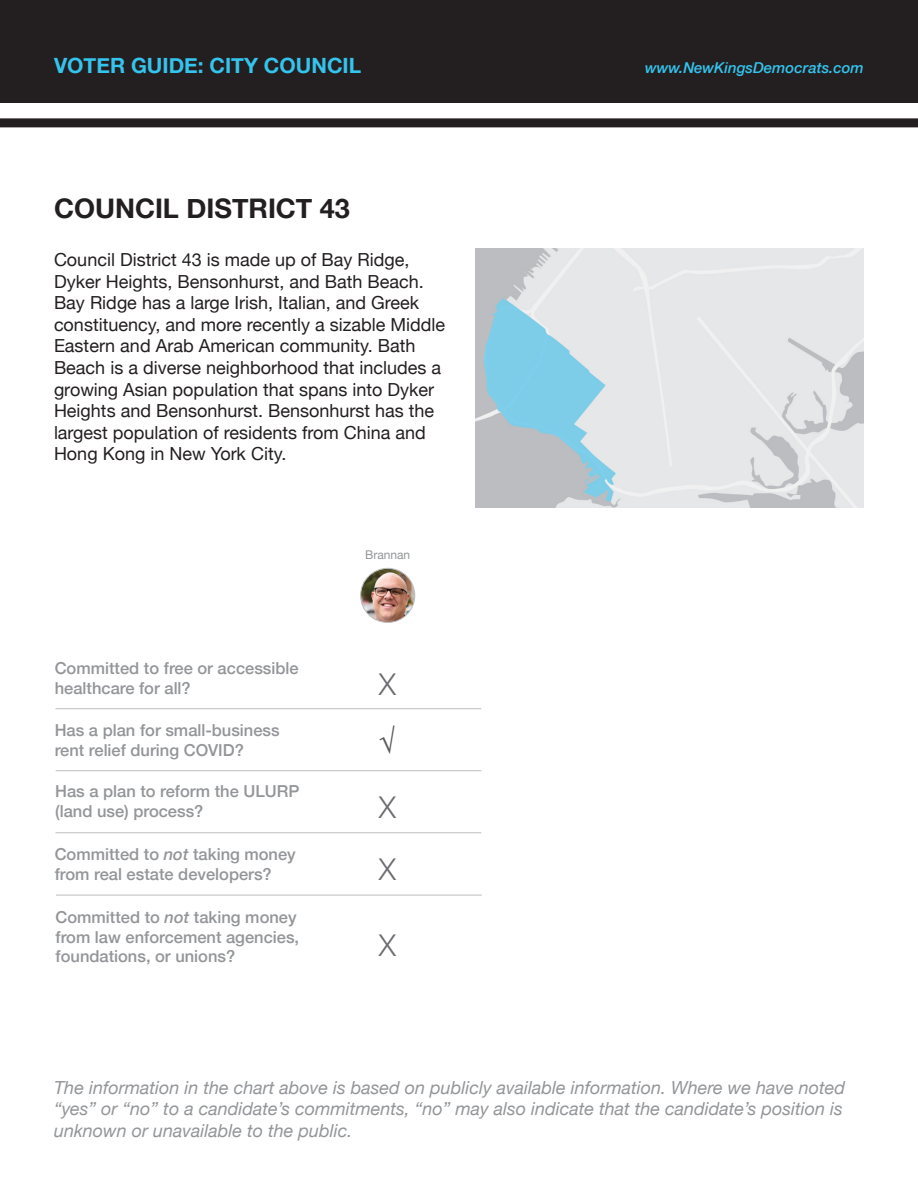
<style>
.page{position:relative;width:918px;height:1188px;background:#fff}
.page>*{position:absolute;margin:0;border:0;box-sizing:border-box;transform-origin:0 0}
.t1{font:300 30px "Helvetica Neue";color:#6c6d70}
.t2{font:30px "Minion Pro";color:#57585a}
.t3{font:700 27px "Helvetica Neue";color:#231f20}
.t4{font:700 21px "Helvetica Neue";color:#34c4ed}
.t5{font:18px/21.6px "Helvetica Neue";color:#231f20}
.t6{font:italic 18px/21.6px "Helvetica Neue";color:#939598}
.t7{font:500 16.5px/19.8px "Helvetica Neue";color:#939598}
.t8{font:italic 500 15px "Helvetica Neue";color:#34c4ed}
.t9{font:12px "Helvetica Neue";color:#939598}
.s1{font-style:italic}
</style>
<div class="page">
<div style="left:0;top:0;width:918px;height:103px;background:#231f20"></div>
<div style="left:0;top:118px;width:918px;height:9px;background:#231f20"></div>
<img style="left:476px;top:249px;width:388px;height:259px">
<hr style="left:56px;top:708px;width:425px;height:1px;background:#bcbdc0">
<hr style="left:56px;top:770px;width:425px;height:1px;background:#bcbdc0">
<hr style="left:56px;top:833px;width:425px;height:1px;background:#bcbdc0">
<hr style="left:56px;top:895px;width:426px;height:1px;background:#bcbdc0">
<img style="left:361px;top:568px;width:54px;height:54px;border-radius:27px">
<div style="left:360px;top:568px;width:55px;height:55px;border:1px solid #bcbdc0;border-radius:50%"></div>
<p class="t4" style="left:54px;top:49px;width:309px">VOTER GUIDE: CITY COUNCIL</p>
<p class="t8" style="left:645px;top:55px;width:220px">www.NewKingsDemocrats.com</p>
<p class="t3" style="left:54px;top:187px;width:298px">COUNCIL DISTRICT 43</p>
<p class="t5" style="left:54px;top:250px;width:393px">Council District 43 is made up of Bay Ridge, Dyker Heights, Bensonhurst, and Bath Beach.<br>Bay Ridge has a large Irish, Italian, and Greek constituency, and more recently a sizable Middle Eastern and Arab American community. Bath Beach is a diverse neighborhood that includes a growing Asian population that spans into Dyker Heights and Bensonhurst. Bensonhurst has the largest population of residents from China and Hong Kong in New York City.</p>
<p class="t7" style="left:55px;top:657px;width:245px">Committed to free or accessible healthcare for all?</p>
<p class="t7" style="left:55px;top:719px;width:226px">Has a plan for small-business rent relief during COVID?</p>
<p class="t7" style="left:55px;top:780px;width:246px">Has a plan to reform the ULURP (land use) process?</p>
<p class="t7" style="left:55px;top:843px;width:243px">Committed to <span class="s1">not</span> taking money from real estate developers?</p>
<p class="t7" style="left:56px;top:906px;width:245px">Committed to <span class="s1">not</span> taking money from law enforcement agencies, foundations, or unions?</p>
<p class="t9" style="left:365px;top:546px;width:47px">Brannan</p>
<p class="t1" style="left:379px;top:660px;width:19px">X</p>
<p class="t2" style="left:379px;top:724px;width:18px">√</p>
<p class="t1" style="left:379px;top:783px;width:19px">X</p>
<p class="t1" style="left:379px;top:845px;width:19px">X</p>
<p class="t1" style="left:379px;top:921px;width:19px">X</p>
<p class="t6" style="left:54px;top:1078px;width:793px">The information in the chart above is based on publicly available information. Where we have noted “yes” or “no” to a candidate’s commitments, “no” may also indicate that the candidate’s position is unknown or unavailable to the public.</p>
</div>
